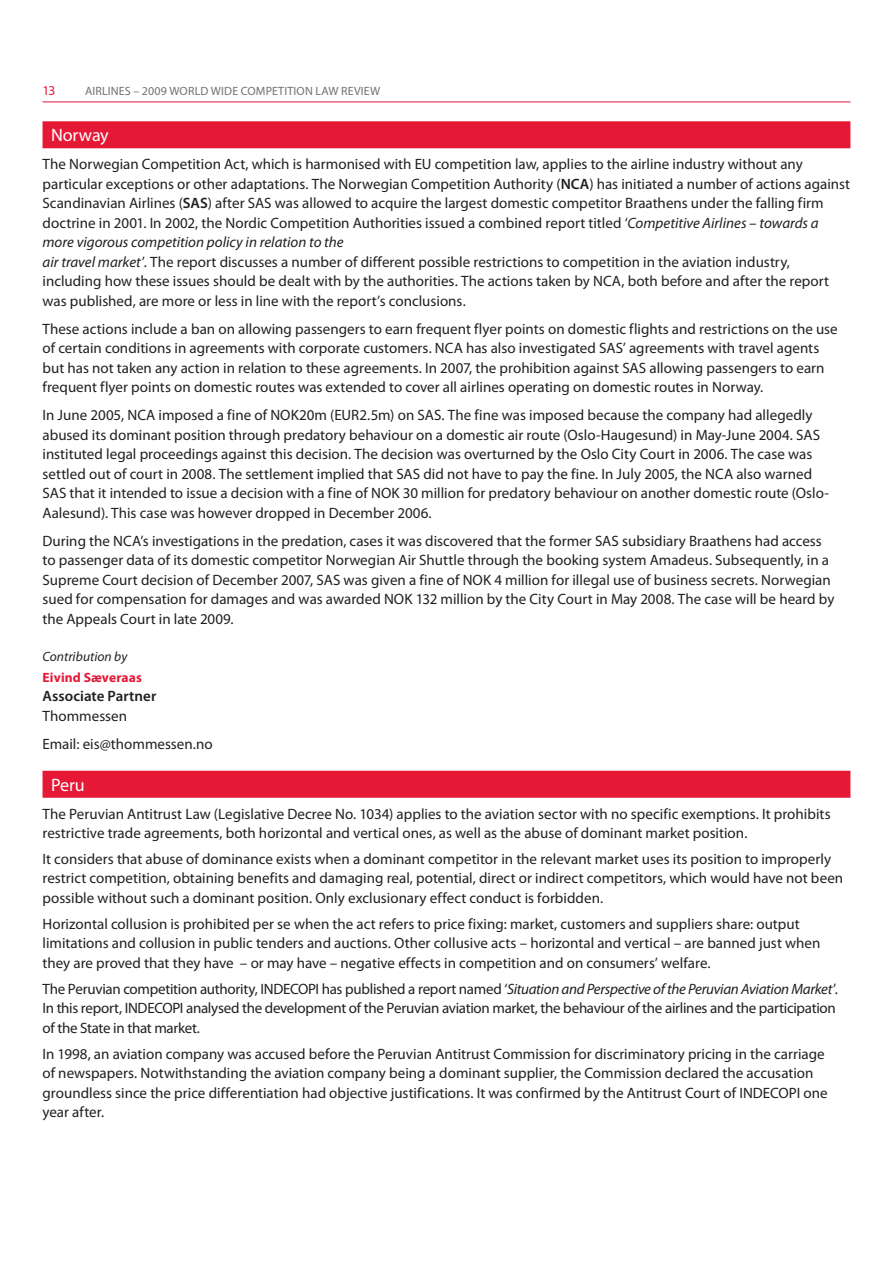
<style>
.page{position:relative;width:893px;height:1263px;background:#fff}
.page>*{position:absolute;margin:0;border:0;box-sizing:border-box;transform-origin:0 0}
.t1{font:18px "Myriad Pro";letter-spacing:-.005em;color:#fff}
.t2{font:15px/19.5px "Myriad Pro";color:#231f20}
.t3{font:600 15px "Myriad Pro";letter-spacing:.005em;color:#231f20}
.t4{font:italic 13.5px "Myriad Pro";color:#231f20}
.t5{font:700 13.5px "Myriad Pro";letter-spacing:.01em;color:#e51836}
.t6{font:13.5px "Myriad Pro";color:#e51836}
.t7{font:12px "Myriad Pro";letter-spacing:.01em;color:#717074}
.s1{font-weight:600}
.s2{font-style:italic}
</style>
<div class="page">
<hr style="left:43px;top:102px;width:807px;height:1px;background:#e51836">
<div style="left:43px;top:121px;width:807px;height:27px;background:#e51836"></div>
<div style="left:43px;top:771px;width:807px;height:27px;background:#e51836"></div>
<p class="t6" style="left:43px;top:82px;width:15px">13</p>
<p class="t7" style="left:85px;top:84px;width:297px">AIRLINES – 2009 WORLD WIDE COMPETITION LAW REVIEW</p>
<p class="t1" style="left:51px;top:124px;width:59px">Norway</p>
<p class="t2" style="left:43px;top:154px;width:809px">The Norwegian Competition Act, which is harmonised with EU competition law, applies to the airline industry without any particular exceptions or other adaptations. The Norwegian Competition Authority (<span class="s1">NCA</span>) has initiated a number of actions against Scandinavian Airlines (<span class="s1">SAS</span>) after SAS was allowed to acquire the largest domestic competitor Braathens under the falling firm doctrine in 2001. In 2002, the Nordic Competition Authorities issued a combined report titled ‘<span class="s2">Competitive Airlines – towards a more vigorous competition policy in relation to the<br>air travel market</span>’. The report discusses a number of different possible restrictions to competition in the aviation industry, including how these issues should be dealt with by the authorities. The actions taken by NCA, both before and after the report was published, are more or less in line with the report’s conclusions.</p>
<p class="t2" style="left:43px;top:319px;width:797px">These actions include a ban on allowing passengers to earn frequent flyer points on domestic flights and restrictions on the use of certain conditions in agreements with corporate customers. NCA has also investigated SAS’ agreements with travel agents but has not taken any action in relation to these agreements. In 2007, the prohibition against SAS allowing passengers to earn frequent flyer points on domestic routes was extended to cover all airlines operating on domestic routes in Norway.</p>
<p class="t2" style="left:43px;top:405px;width:788px">In June 2005, NCA imposed a fine of NOK20m (EUR2.5m) on SAS. The fine was imposed because the company had allegedly abused its dominant position through predatory behaviour on a domestic air route (Oslo-Haugesund) in May-June 2004. SAS instituted legal proceedings against this decision. The decision was overturned by the Oslo City Court in 2006. The case was settled out of court in 2008. The settlement implied that SAS did not have to pay the fine. In July 2005, the NCA also warned SAS that it intended to issue a decision with a fine of NOK 30 million for predatory behaviour on another domestic route (Oslo-Aalesund). This case was however dropped in December 2006.</p>
<p class="t2" style="left:43px;top:531px;width:793px">During the NCA’s investigations in the predation, cases it was discovered that the former SAS subsidiary Braathens had access to passenger data of its domestic competitor Norwegian Air Shuttle through the booking system Amadeus. Subsequently, in a Supreme Court decision of December 2007, SAS was given a fine of NOK 4 million for illegal use of business secrets. Norwegian sued for compensation for damages and was awarded NOK 1 32 million by the City Court in May 2008. The case will be heard by the Appeals Court in late 2009.</p>
<p class="t4" style="left:43px;top:648px;width:86px">Contribution by</p>
<p class="t5" style="left:43px;top:668px;width:101px">Eivind Sæveraas</p>
<p class="t3" style="left:43px;top:686px;width:115px">Associate Partner</p>
<p class="t2" style="left:43px;top:701px;width:172px;line-height:28px">Thommessen<br>Email: eis@thommessen.no</p>
<p class="t1" style="left:51px;top:773px;width:35px">Peru</p>
<p class="t2" style="left:43px;top:803px;width:790px">The Peruvian Antitrust Law (Legislative Decree No.1 034) applies to the aviation sector with no specific exemptions. It prohibits restrictive trade agreements, both horizontal and vertical ones, as well as the abuse of dominant market position.</p>
<p class="t2" style="left:43px;top:849px;width:802px">It considers that abuse of dominance exists when a dominant competitor in the relevant market uses its position to improperly restrict competition, obtaining benefits and damaging real, potential, direct or indirect competitors, which would have not been possible without such a dominant position. Only exclusionary effect conduct is forbidden.</p>
<p class="t2" style="left:43px;top:914px;width:779px">Horizontal collusion is prohibited per se when the act refers to price fixing: market, customers and suppliers share: output limitations and collusion in public tenders and auctions. Other collusive acts – horizontal and vertical – are banned just when they are proved that they have – or may have – negative effects in competition and on consumers’ welfare.</p>
<p class="t2" style="left:42px;top:979px;width:795px;text-align:justify">The Peruvian competition authority, INDECOPI has published a report named ‘<span class="s2">Situation and Perspective of the Peruvian Aviation Market</span>’.<br>In this report, INDECOPI analysed the development of the Peruvian aviation market, the behaviour of the airlines and the participation of the State in that market.</p>
<p class="t2" style="left:42px;top:1043px;width:787px">In 1 998, an aviation company was accused before the Peruvian Antitrust Commission for discriminatory pricing in the carriage of newspapers. Notwithstanding the aviation company being a dominant supplier, the Commission declared the accusation groundless since the price differentiation had objective justifications. It was confirmed by the Antitrust Court of INDECOPI one year after.</p>
</div>
